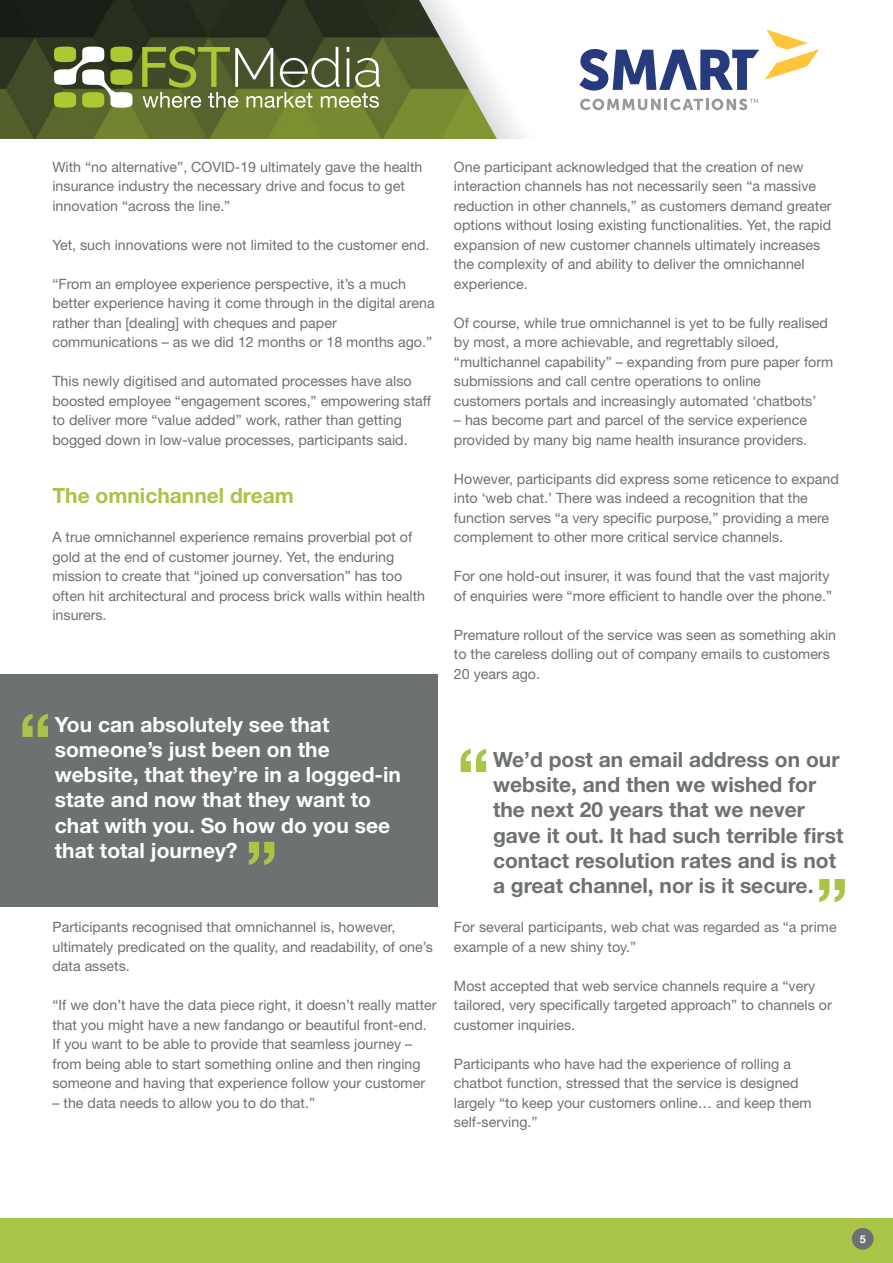
<style>
.page{position:relative;width:893px;height:1263px;background:#fff}
.page>*{position:absolute;margin:0;border:0;box-sizing:border-box;transform-origin:0 0}
.t1{font:700 72px "Helvetica Neue LT Std";color:#a8c547}
.t2{font:700 21px/25.2px "Helvetica Neue LT Std";color:#6d7172}
.t3{font:700 21px/25.2px "Helvetica Neue LT Std";color:#fff}
.t4{font:700 21px "Helvetica Neue LT Std";color:#a8c547}
.t5{font:14.25px/19.5px "Helvetica Neue LT Std";color:#6d7172}
.t6{font:700 10.8px "Helvetica Neue";color:#fff}
</style>
<div class="page">
<div style="left:0;top:1219px;width:893px;height:44px;background:#a8c547"></div>
<div style="left:852px;top:1228px;width:21px;height:22px;background:#6d7172;border-radius:50%"></div>
<img style="left:0;top:0;width:419px;height:139px">
<svg style="left:54px;top:47px;width:78px;height:61px"></svg>
<svg style="left:142px;top:46px;width:238px;height:62px;background:#737f4c"></svg>
<svg style="left:419px;top:0;width:349px;height:139px"></svg>
<div style="left:0;top:674px;width:437px;height:232px;background:#6d7172"></div>
<svg style="left:580px;top:99px;width:178px;height:11px"></svg>
<svg style="left:579px;top:30px;width:240px;height:61px"></svg>
<p class="t5" style="left:52px;top:157px;width:372px">With “no alternative”, COVID-19 ultimately gave the health insurance industry the necessary drive and focus to get innovation “across the line.”</p>
<p class="t5" style="left:52px;top:235px;width:378px">Yet, such innovations were not limited to the customer end.</p>
<p class="t5" style="left:52px;top:274px;width:384px">“From an employee experience perspective, it’s a much better experience having it come through in the digital arena rather than [dealing] with cheques and paper communications – as we did 12 months or 18 months ago.”</p>
<p class="t5" style="left:52px;top:371px;width:380px">This newly digitised and automated processes have also boosted employee “engagement scores,” empowering staff to deliver more “value added” work, rather than getting bogged down in low-value processes, participants said.</p>
<h2 class="t4" style="left:52px;top:483px;width:243px">The omnichannel dream</h2>
<p class="t5" style="left:52px;top:527px;width:374px">A true omnichannel experience remains proverbial pot of gold at the end of customer journey. Yet, the enduring mission to create that “joined up conversation” has too often hit architectural and process brick walls within health insurers.</p>
<h1 class="t1" style="left:19px;top:695px;width:35px">“</h1>
<h2 class="t3" style="left:55px;top:711px;width:348px">You can absolutely see that someone’s just been on the website, that they’re in a logged-in state and now that they want to chat with you. So how do you see that total journey?</h2>
<h1 class="t1" style="left:245px;top:823px;width:35px">”</h1>
<p class="t5" style="left:52px;top:917px;width:382px">Participants recognised that omnichannel is, however, ultimately predicated on the quality, and readability, of one’s data assets.</p>
<p class="t5" style="left:52px;top:995px;width:386px">“If we don’t have the data piece right, it doesn’t really matter that you might have a new fandango or beautiful front-end.<br>If you want to be able to provide that seamless journey – from being able to start something online and then ringing someone and having that experience follow your customer</p>
<p class="t5" style="left:52px;top:1093px;width:264px">– the data needs to allow you to do that.”</p>
<p class="t5" style="left:454px;top:157px;width:379px">One participant acknowledged that the creation of new interaction channels has not necessarily seen “a massive reduction in other channels,” as customers demand greater options without losing existing functionalities. Yet, the rapid expansion of new customer channels ultimately increases the complexity of and ability to deliver the omnichannel experience.</p>
<p class="t5" style="left:454px;top:313px;width:381px">Of course, while true omnichannel is yet to be fully realised by most, a more achievable, and regrettably siloed, “multichannel capability” – expanding from pure paper form submissions and call centre operations to online<br>customers portals and increasingly automated ‘chatbots’</p>
<p class="t5" style="left:454px;top:410px;width:355px">– has become part and parcel of the service experience provided by many big name health insurance providers.</p>
<p class="t5" style="left:454px;top:469px;width:387px">However, participants did express some reticence to expand into ‘web chat.’ There was indeed a recognition that the function serves “a very specific purpose,” providing a mere complement to other more critical service channels.</p>
<p class="t5" style="left:454px;top:566px;width:380px">For one hold-out insurer, it was found that the vast majority of enquiries were “more efficient to handle over the phone.”</p>
<p class="t5" style="left:454px;top:625px;width:384px">Premature rollout of the service was seen as something akin to the careless dolling out of company emails to customers<br>20 years ago.</p>
<h1 class="t1" style="left:457px;top:730px;width:35px">“</h1>
<h2 class="t2" style="left:493px;top:746px;width:352px">We’d post an email address on our website, and then we wished for the next 20 years that we never gave it out. It had such terrible first contact resolution rates and is not a great channel, nor is it secure.</h2>
<h1 class="t1" style="left:815px;top:860px;width:35px">”</h1>
<p class="t5" style="left:454px;top:917px;width:384px">For several participants, web chat was regarded as “a prime example of a new shiny toy.”</p>
<p class="t5" style="left:454px;top:976px;width:379px">Most accepted that web service channels require a “very tailored, very specifically targeted approach” to channels or customer inquiries.</p>
<p class="t5" style="left:454px;top:1054px;width:359px">Participants who have had the experience of rolling a chatbot function, stressed that the service is designed largely “to keep your customers online… and keep them self-serving.”</p>
<p class="t6" style="left:860px;top:1231px;width:8px">5</p>
</div>
